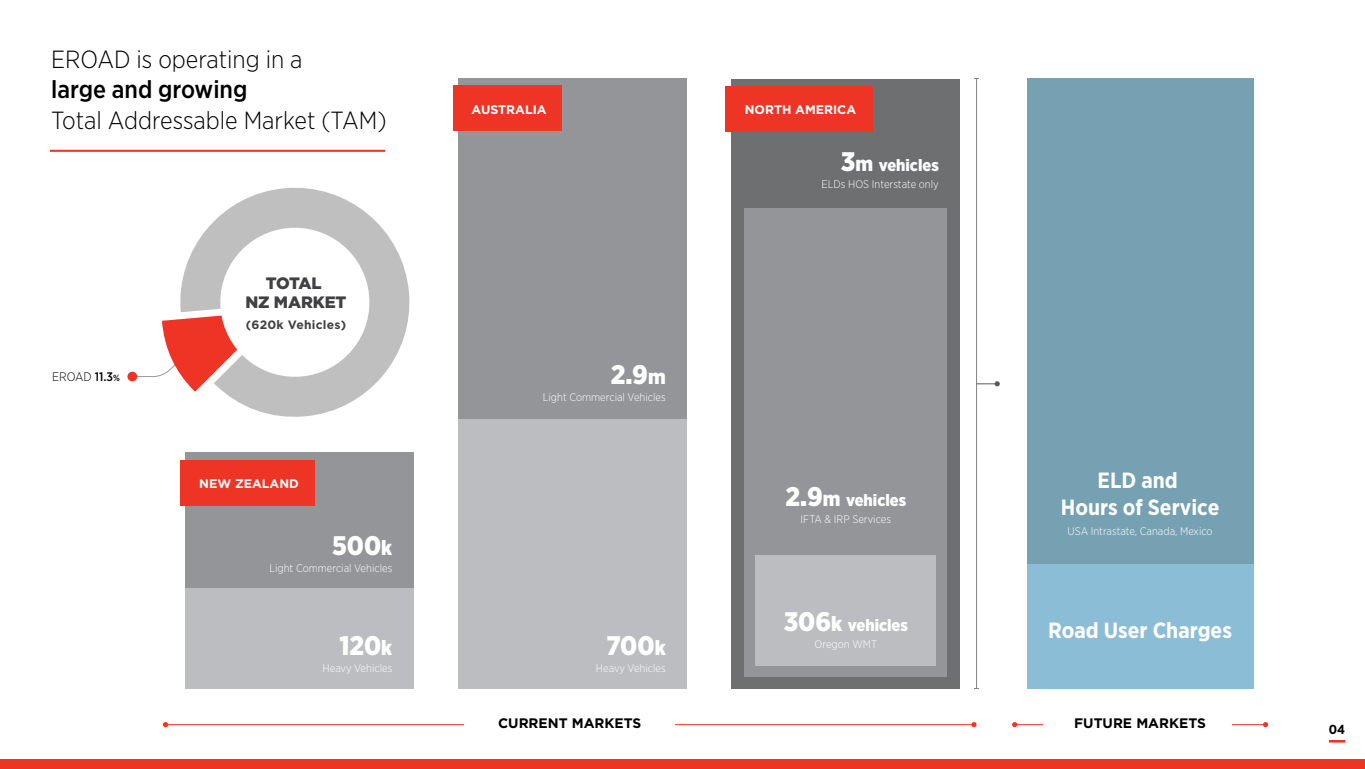
<style>
.page{position:relative;width:1365px;height:769px;background:#fff}
.page>*{position:absolute;margin:0;border:0;box-sizing:border-box;transform-origin:0 0}
.t1{font:900 26.86px "Gotham Narrow";color:#fff}
.t2{font:300 24.76px "Gotham Narrow";color:#000}
.t3{font:500 24.76px "Gotham Narrow";color:#000}
.t4{font:700 22.05px/26.4px "Gotham Narrow";color:#fff;text-align:center}
.t5{font:900 16.54px "Gotham Narrow";color:#fff}
.t6{font:900 16.45px/19.8px "Gotham";letter-spacing:-.01em;color:#414042;text-align:center}
.t7{font:700 13.74px "Gotham";color:#000}
.t8{font:700 13.12px "Gotham Narrow";color:#000}
.t9{font:700 12.42px "Gotham";color:#fff}
.t10{font:300 12.42px "Gotham Narrow";color:#000}
.t11{font:700 12.16px "Gotham";letter-spacing:.02em;color:#414042}
.t12{font:300 11.03px "Gotham Narrow";color:#fff}
.s1{font-weight:500}
.s2{font-weight:500;font-size:8.92px}
.s3{font-size:20.65px}
.s4{font-size:26.86px}
</style>
<div class="page">
<div style="left:0;top:759px;width:1364px;height:10px;background:#ee3524"></div>
<svg style="left:1329px;top:740px;width:15px;height:2px"></svg>
<div style="left:185px;top:588px;width:228px;height:100px;background:#bcbdc0"></div>
<div style="left:185px;top:452px;width:228px;height:136px;background:#939598"></div>
<div style="left:180px;top:460px;width:135px;height:45px;background:#ee3525"></div>
<div style="left:458px;top:418px;width:228px;height:270px;background:#bcbdc0"></div>
<div style="left:458px;top:78px;width:228px;height:341px;background:#939598"></div>
<div style="left:452px;top:86px;width:109px;height:45px;background:#ee3525"></div>
<div style="left:731px;top:79px;width:228px;height:609px;background:#6d6f70"></div>
<div style="left:744px;top:208px;width:202px;height:468px;background:#939598"></div>
<div style="left:725px;top:86px;width:147px;height:46px;background:#ee3525"></div>
<div style="left:755px;top:555px;width:181px;height:110px;background:#bcbdc0"></div>
<div style="left:1026px;top:564px;width:227px;height:124px;background:#8cbdd7"></div>
<div style="left:1026px;top:78px;width:227px;height:486px;background:#75a1b2"></div>
<hr style="left:165px;top:724px;width:809px;height:1px;background:#ee3525">
<svg style="left:163px;top:722px;width:5px;height:5px"></svg>
<svg style="left:971px;top:722px;width:5px;height:5px"></svg>
<div style="left:464px;top:709px;width:210px;height:31px;background:#fff"></div>
<hr style="left:1014px;top:724px;width:251px;height:1px;background:#ee3525">
<svg style="left:1012px;top:722px;width:5px;height:5px"></svg>
<svg style="left:1262px;top:722px;width:5px;height:5px"></svg>
<div style="left:1043px;top:709px;width:188px;height:31px;background:#fff"></div>
<div style="left:127px;top:372px;width:10px;height:9px;background:#ee3525;border-radius:50%"></div>
<hr style="left:50px;top:150px;width:335px;height:2px;background:#ee3525">
<svg style="left:215px;top:187px;width:195px;height:230px;fill:#bfbfbf"></svg>
<svg style="left:131px;top:220px;width:245px;height:172px"></svg>
<hr style="left:976px;top:79px;width:1px;height:609px;background:#808285">
<svg style="left:977px;top:381px;width:22px;height:5px"></svg>
<h2 class="t2" style="left:51px;top:44px;width:253px">EROAD is operating in a</h2>
<h2 class="t3" style="left:51px;top:74px;width:198px">large and growing</h2>
<h2 class="t2" style="left:51px;top:105px;width:337px">Total Addressable Market (TAM)</h2>
<p class="t10" style="left:52px;top:369px;width:69px">EROAD <span class="s1">11.3</span><span class="s2">%</span></p>
<h3 class="t6" style="left:245px;top:273px;width:102px">TOTAL<br>NZ MARKET</h3>
<p class="t11" style="left:246px;top:316px;width:102px">(620k Vehicles)</p>
<p class="t9" style="left:199px;top:475px;width:101px">NEW ZEALAND</p>
<h1 class="t1" style="left:332px;top:528px;width:62px">500<span class="s3">k</span></h1>
<p class="t12" style="left:269px;top:561px;width:124px">Light Commercial Vehicles</p>
<h1 class="t1" style="left:339px;top:627px;width:54px">120<span class="s3">k</span></h1>
<p class="t12" style="left:322px;top:661px;width:71px">Heavy Vehicles</p>
<p class="t9" style="left:471px;top:101px;width:77px">AUSTRALIA</p>
<h1 class="t1" style="left:610px;top:357px;width:57px">2.9<span class="s3">m</span></h1>
<p class="t12" style="left:543px;top:390px;width:124px">Light Commercial Vehicles</p>
<h1 class="t1" style="left:606px;top:627px;width:61px">700<span class="s3">k</span></h1>
<p class="t12" style="left:596px;top:661px;width:71px">Heavy Vehicles</p>
<p class="t9" style="left:744px;top:102px;width:113px">NORTH AMERICA</p>
<h3 class="t5" style="left:840px;top:154px;width:99px"><span class="s4">3</span><span class="s3">m</span> vehicles</h3>
<p class="t12" style="left:821px;top:177px;width:119px">ELDs HOS Interstate only</p>
<h3 class="t5" style="left:785px;top:489px;width:122px"><span class="s4">2.9</span><span class="s3">m</span> vehicles</h3>
<p class="t12" style="left:800px;top:512px;width:92px">IFTA &amp; IRP Services</p>
<h3 class="t5" style="left:783px;top:614px;width:126px"><span class="s4">306</span><span class="s3">k</span> vehicles</h3>
<p class="t12" style="left:814px;top:638px;width:64px">Oregon WMT</p>
<h3 class="t4" style="left:1060px;top:467px;width:160px">ELD and<br>Hours of Service</h3>
<p class="t12" style="left:1067px;top:524px;width:146px">USA Intrastate, Canada, Mexico</p>
<h3 class="t4" style="left:1048px;top:617px;width:185px">Road User Charges</h3>
<p class="t7" style="left:498px;top:714px;width:145px">CURRENT MARKETS</p>
<p class="t7" style="left:1074px;top:714px;width:133px">FUTURE MARKETS</p>
<p class="t8" style="left:1328px;top:721px;width:18px">04</p>
</div>
